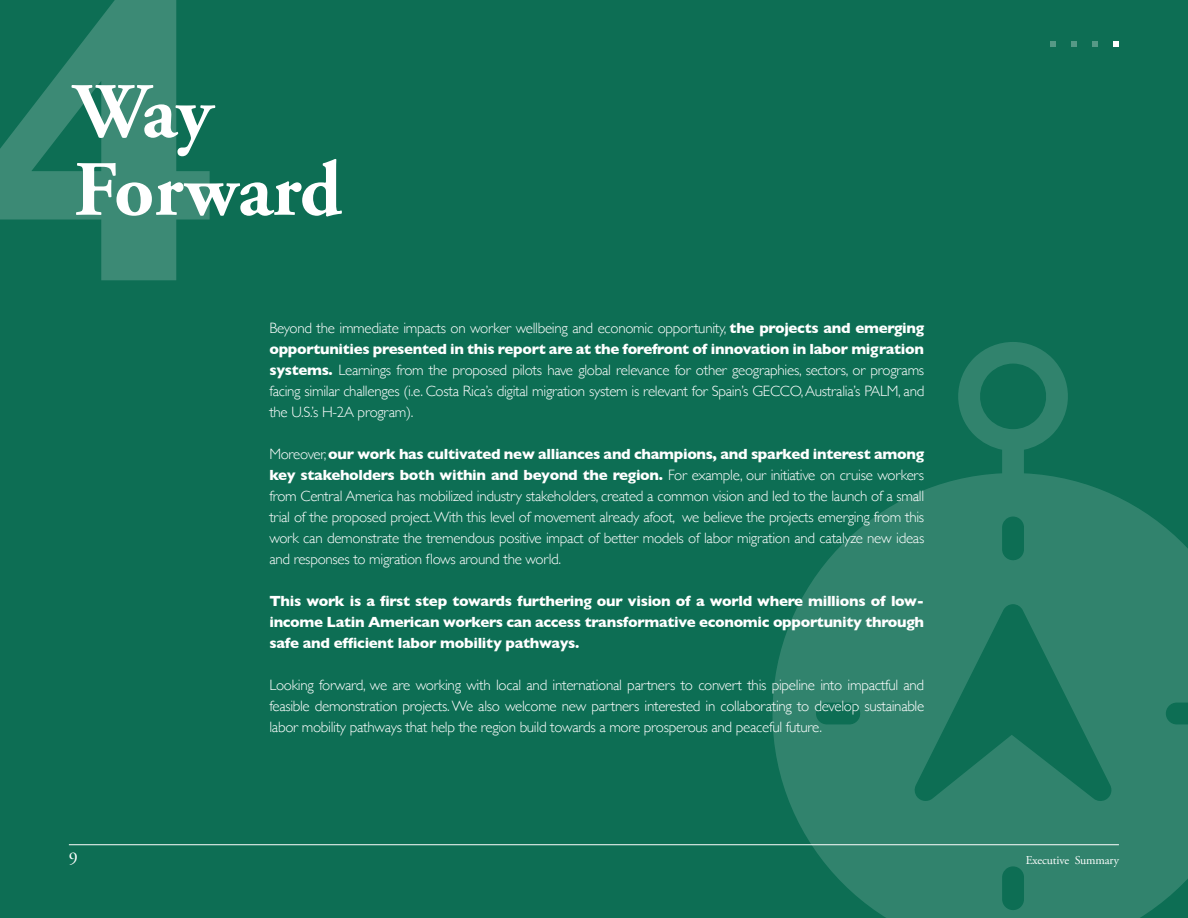
<style>
.page{position:relative;width:1188px;height:918px;background:#0d6e54}
.page>*{position:absolute;margin:0;border:0;box-sizing:border-box;transform-origin:0 0}
.t1{font:700 416.4px "Gill Sans";color:#fff}
.t2{font:700 78px/78px "Adobe Garamond Pro";color:#fff}
.t3{font:18px "Adobe Garamond Pro";color:#fff}
.t4{font:300 15px/21px "Gill Sans";letter-spacing:-.02em;color:#fff;text-align:justify}
.t5{font:700 15px/21px "Gill Sans";letter-spacing:-.02em;color:#fff;text-align:justify}
.t6{font:12px "Adobe Garamond Pro";letter-spacing:-.01em;color:#fff}
.s1{font-weight:700}
</style>
<div class="page">
<svg style="left:773px;top:342px;width:415px;height:576px;fill:#31836d"></svg>
<hr style="left:69px;top:844px;width:1050px;height:1px;background:#fff">
<svg style="left:1050px;top:41px;width:6px;height:6px"></svg>
<svg style="left:1092px;top:41px;width:6px;height:6px"></svg>
<svg style="left:1071px;top:41px;width:6px;height:6px"></svg>
<svg style="left:1113px;top:41px;width:6px;height:6px"></svg>
<h1 class="t1" style="left:-23px;top:-191px;width:249px">4</h1>
<h2 class="t2" style="left:74px;top:74px;width:269px">Way<br>Forward</h2>
<p class="t4" style="left:269px;top:317px;width:657px">Beyond the immediate impacts on worker wellbeing and economic opportunity, <span class="s1">the projects and emerging opportunities presented in this report are at the forefront of innovation in labor migration systems.</span> Learnings from the proposed pilots have global relevance for other geographies, sectors, or programs facing similar challenges (i.e. Costa Rica’s digital migration system is relevant for Spain’s GECCO, Australia’s PALM, and the U.S.’s H-2A program).</p>
<p class="t4" style="left:269px;top:443px;width:656px">Moreover, <span class="s1">our work has cultivated new alliances and champions, and sparked interest among key stakeholders both within and beyond the region.</span> For example, our initiative on cruise workers from Central America has mobilized industry stakeholders, created a common vision and led to the launch of a small trial of the proposed project. With this level of movement already afoot, we believe the projects emerging from this work can demonstrate the tremendous positive impact of better models of labor migration and catalyze new ideas and responses to migration flows around the world.</p>
<p class="t5" style="left:269px;top:590px;width:656px">This work is a first step towards furthering our vision of a world where millions of low&shy;income Latin American workers can access transformative economic opportunity through safe and efficient labor mobility pathways.</p>
<p class="t4" style="left:269px;top:674px;width:656px">Looking forward, we are working with local and international partners to convert this pipeline into impactful and feasible demonstration projects. We also welcome new partners interested in collaborating to develop sustainable labor mobility pathways that help the region build towards a more prosperous and peaceful future.</p>
<p class="t3" style="left:69px;top:847px;width:10px">9</p>
<p class="t6" style="left:1026px;top:853px;width:95px">Executive Summary</p>
</div>
